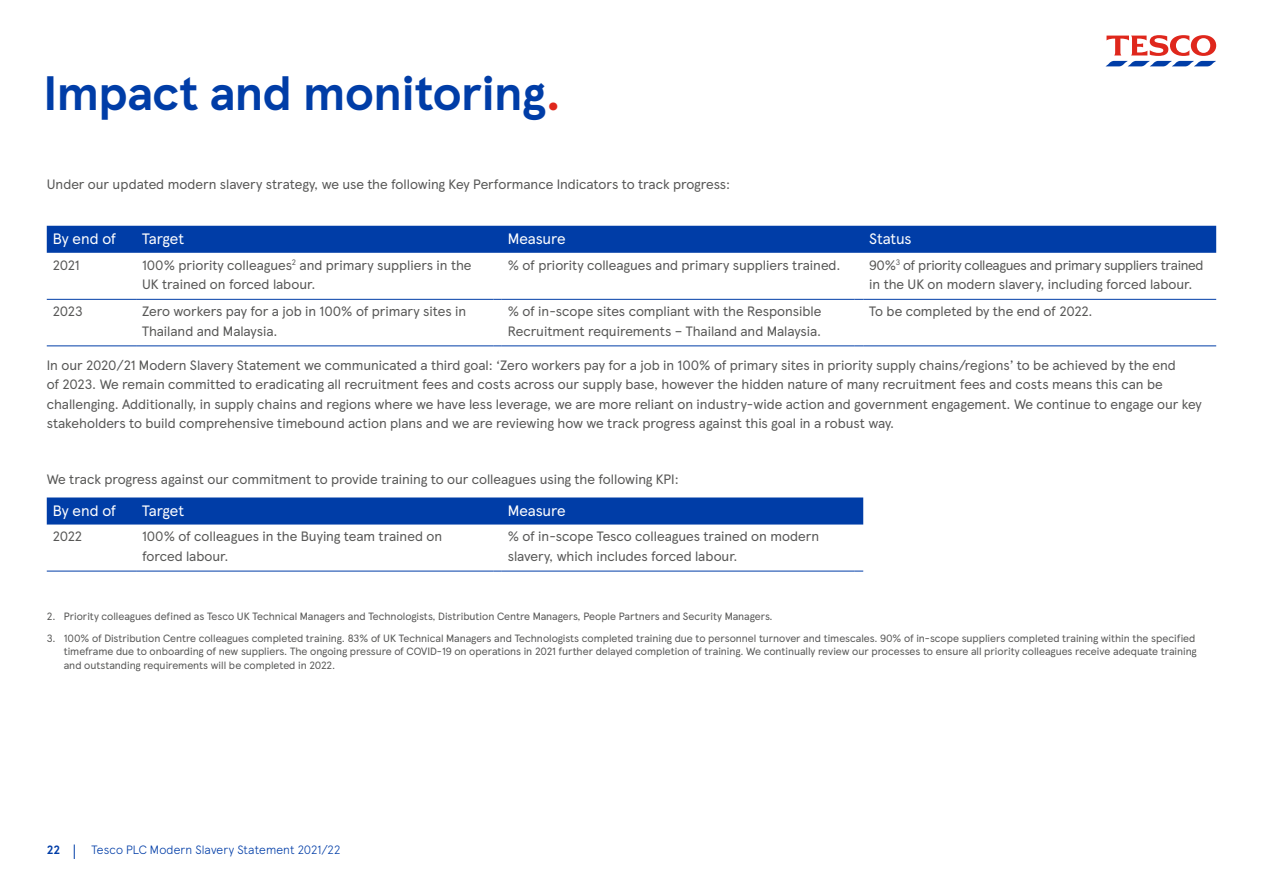
<style>
.page{position:relative;width:1263px;height:893px;background:#fff}
.page>*{position:absolute;margin:0;border:0;box-sizing:border-box;transform-origin:0 0}
.t1{font:700 48px "TESCO Modern";letter-spacing:-.01em;color:#003da7}
.t2{font:15px "TESCO Modern";color:#fff}
.t3{font:13.5px/19.5px "TESCO Modern";color:#575756}
.t4{font:13.5px/19.5px "TESCO Modern";letter-spacing:-.02em;color:#575756}
.t5{font:300 12px "TESCO Modern";letter-spacing:.01em;color:#003da7}
.t6{font:700 12px "TESCO Modern";color:#003da7}
.t7{font:10.5px/13.5px "TESCO Modern";color:#575756}
.s1{color:#df271c}
</style>
<div class="page">
<div style="left:47px;top:226px;width:1169px;height:27px;background:#003da7"></div>
<hr style="left:47px;top:346px;width:89px;height:1px;background:#003da7">
<hr style="left:136px;top:346px;width:357px;height:1px;background:#003da7">
<hr style="left:502px;top:346px;width:353px;height:1px;background:#003da7">
<hr style="left:863px;top:346px;width:353px;height:1px;background:#003da7">
<hr style="left:47px;top:299px;width:89px;height:1px;background:#003da7">
<hr style="left:136px;top:299px;width:357px;height:1px;background:#003da7">
<hr style="left:502px;top:299px;width:353px;height:1px;background:#003da7">
<hr style="left:863px;top:299px;width:353px;height:1px;background:#003da7">
<svg style="left:47px;top:497px;width:816px;height:28px;background:#0843a9"></svg>
<hr style="left:47px;top:571px;width:89px;height:1px;background:#003da7">
<hr style="left:136px;top:571px;width:357px;height:1px;background:#003da7">
<hr style="left:502px;top:571px;width:353px;height:1px;background:#003da7">
<svg style="left:1106px;top:35px;width:110px;height:31px"></svg>
<svg style="left:74px;top:844px;width:1px;height:15px"></svg>
<h1 class="t1" style="left:44px;top:56px;width:519px">Impact and monitoring<span class="s1">.</span></h1>
<p class="t3" style="left:47px;top:174px;width:685px">Under our updated modern slavery strategy, we use the following Key Performance Indicators to track progress:</p>
<p class="t2" style="left:53px;top:227px;width:65px">By end of</p>
<p class="t2" style="left:142px;top:227px;width:44px">Target</p>
<p class="t2" style="left:508px;top:227px;width:59px">Measure</p>
<p class="t2" style="left:869px;top:227px;width:44px">Status</p>
<p class="t3" style="left:53px;top:254px;width:28px">2021</p>
<p class="t3" style="left:142px;top:254px;width:331px">100% priority colleagues<sup>2</sup> and primary suppliers in the<br>UK trained on forced labour.</p>
<p class="t3" style="left:508px;top:254px;width:334px">% of priority colleagues and primary suppliers trained.</p>
<p class="t4" style="left:869px;top:254px;width:336px">90%<sup>3</sup> of priority colleagues and primary suppliers trained in the UK on modern slavery, including forced labour.</p>
<p class="t3" style="left:53px;top:301px;width:32px">2023</p>
<p class="t3" style="left:142px;top:301px;width:326px">Zero workers pay for a job in 100% of primary sites in<br>Thailand and Malaysia.</p>
<p class="t3" style="left:508px;top:301px;width:315px">% of in-scope sites compliant with the Responsible<br>Recruitment requirements – Thailand and Malaysia.</p>
<p class="t3" style="left:869px;top:301px;width:225px">To be completed by the end of 2022.</p>
<p class="t3" style="left:47px;top:354px;width:1156px">In our 2020/21 Modern Slavery Statement we communicated a third goal: ‘Zero workers pay for a job in 100% of primary sites in priority supply chains/regions’ to be achieved by the end<br>of 2023. We remain committed to eradicating all recruitment fees and costs across our supply base, however the hidden nature of many recruitment fees and costs means this can be challenging. Additionally, in supply chains and regions where we have less leverage, we are more reliant on industry-wide action and government engagement. We continue to engage our key stakeholders to build comprehensive timebound action plans and we are reviewing how we track progress against this goal in a robust way.</p>
<p class="t3" style="left:47px;top:469px;width:634px">We track progress against our commitment to provide training to our colleagues using the following KPI:</p>
<p class="t2" style="left:53px;top:499px;width:65px">By end of</p>
<p class="t2" style="left:142px;top:499px;width:44px">Target</p>
<p class="t2" style="left:508px;top:499px;width:59px">Measure</p>
<p class="t3" style="left:53px;top:526px;width:31px">2022</p>
<p class="t3" style="left:142px;top:526px;width:302px">100% of colleagues in the Buying team trained on forced labour.</p>
<p class="t3" style="left:508px;top:526px;width:313px">% of in-scope Tesco colleagues trained on modern slavery, which includes forced labour.</p>
<p class="t7" style="left:47px;top:609px;width:727px">2. Priority colleagues defined as Tesco UK Technical Managers and Technologists, Distribution Centre Managers, People Partners and Security Managers.</p>
<p class="t7" style="left:64px;top:631px;width:1134px;text-indent:-17px">3. 100% of Distribution Centre colleagues completed training. 83% of UK Technical Managers and Technologists completed training due to personnel turnover and timescales. 90% of in-scope suppliers completed training within the specified timeframe due to onboarding of new suppliers. The ongoing pressure of COVID-19 on operations in 2021 further delayed completion of training. We continually review our processes to ensure all priority colleagues receive adequate training and outstanding requirements will be completed in 2022.</p>
<p class="t6" style="left:47px;top:840px;width:15px">22</p>
<p class="t5" style="left:91px;top:840px;width:250px">Tesco PLC Modern Slavery Statement 2021/22</p>
</div>
